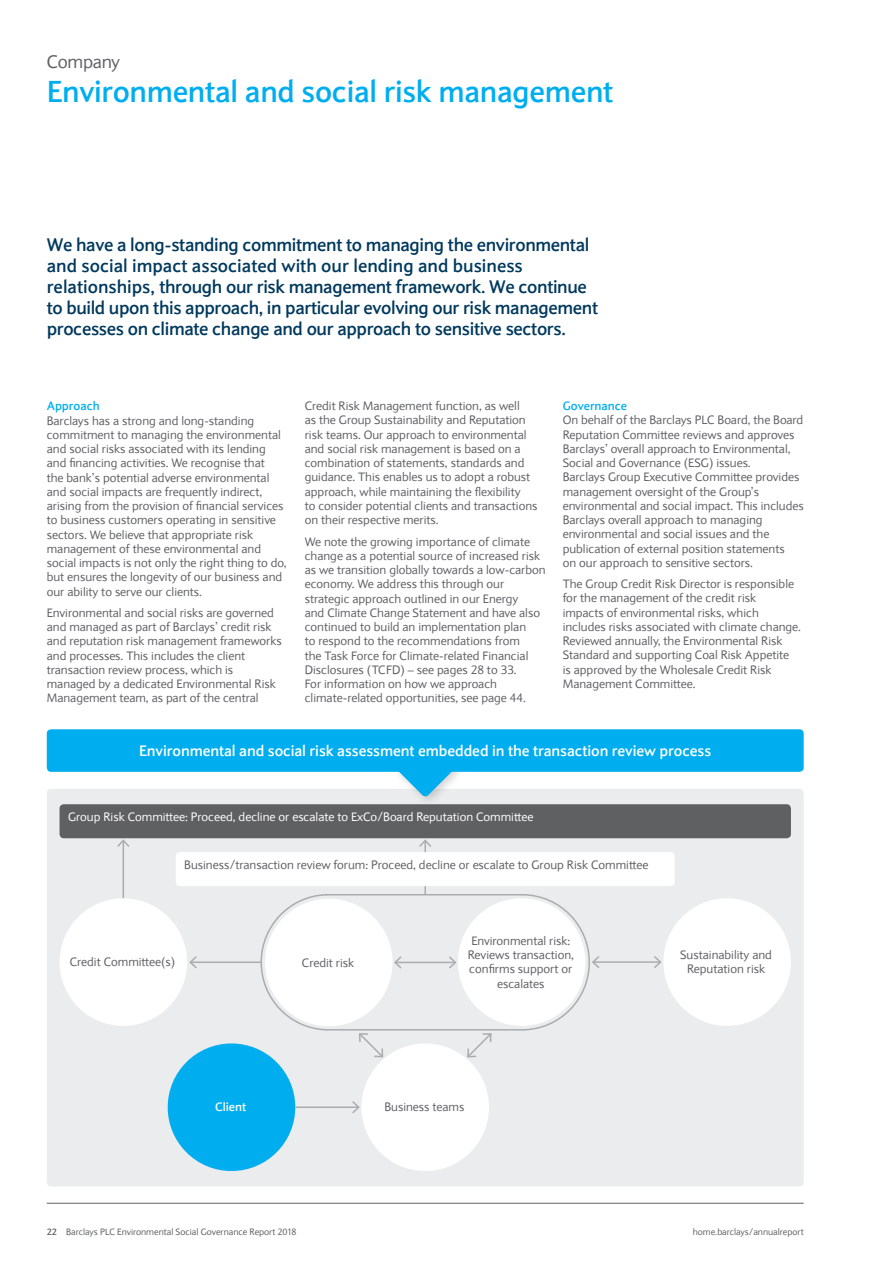
<style>
.page{position:relative;width:893px;height:1263px;background:#fff}
.page>*{position:absolute;margin:0;border:0;box-sizing:border-box;transform-origin:0 0}
.t1{font:700 30px "Expert Sans";letter-spacing:-.01em;color:#00aeef}
.t2{font:700 18px/21px "Expert Sans";letter-spacing:-.02em;color:#00395d}
.t3{font:18px "Expert Sans";letter-spacing:-.01em;color:#5f6062}
.t4{font:700 15px "Expert Sans";letter-spacing:-.005em;color:#fff}
.t5{font:12px/14.2px "Expert Sans";color:#5f6062}
.t6{font:12px "Expert Sans";color:#fff}
.t7{font:700 12px "Expert Sans";color:#00aeef}
.t8{font:700 12px "Expert Sans";color:#fff}
.t9{font:9px "Expert Sans";color:#5f6062}
.s1{font-weight:700}
</style>
<div class="page">
<hr style="left:47px;top:1203px;width:757px;height:1px;background:#5f6062">
<div style="left:47px;top:789px;width:757px;height:397px;background:#ebeced;border-radius:4px"></div>
<div style="left:60px;top:804px;width:731px;height:34px;background:#5f6062;border-radius:4px"></div>
<div style="left:176px;top:852px;width:499px;height:34px;background:#fff;border-radius:4px"></div>
<svg style="left:417px;top:838px;width:16px;height:14px"></svg>
<hr style="left:123px;top:840px;width:1px;height:58px;background:#aaacaf">
<svg style="left:116px;top:838px;width:15px;height:10px"></svg>
<svg style="left:424px;top:886px;width:2px;height:7px"></svg>
<div style="left:663px;top:898px;width:128px;height:128px;background:#fff;border-radius:50%"></div>
<div style="left:361px;top:1043px;width:128px;height:128px;background:#fff;border-radius:50%"></div>
<div style="left:60px;top:898px;width:127px;height:128px;background:#fff;border-radius:50%"></div>
<div style="left:168px;top:1043px;width:127px;height:128px;background:#00aeef;border-radius:50%"></div>
<svg style="left:260px;top:893px;width:330px;height:138px"></svg>
<hr style="left:593px;top:961px;width:67px;height:2px;background:#aaacaf">
<svg style="left:592px;top:956px;width:9px;height:12px"></svg>
<svg style="left:652px;top:956px;width:10px;height:12px"></svg>
<div style="left:458px;top:898px;width:127px;height:128px;background:#fff;border-radius:50%"></div>
<div style="left:265px;top:899px;width:128px;height:127px;background:#fff;border-radius:50%"></div>
<hr style="left:395px;top:962px;width:60px;height:1px;background:#aaacaf">
<svg style="left:393px;top:955px;width:10px;height:15px"></svg>
<svg style="left:447px;top:955px;width:11px;height:15px"></svg>
<hr style="left:190px;top:961px;width:72px;height:2px;background:#aaacaf">
<svg style="left:189px;top:956px;width:9px;height:12px"></svg>
<svg style="left:359px;top:1033px;width:26px;height:26px"></svg>
<svg style="left:466px;top:1033px;width:26px;height:26px"></svg>
<hr style="left:295px;top:1106px;width:64px;height:2px;background:#aaacaf">
<svg style="left:351px;top:1101px;width:9px;height:12px"></svg>
<div style="left:392px;top:735px;width:72px;height:72px;background:#231f20;opacity:.2"></div>
<svg style="left:395px;top:772px;width:60px;height:26px"></svg>
<div style="left:47px;top:729px;width:757px;height:43px;background:#00aeef;border-radius:4px"></div>
<h2 class="t3" style="left:47px;top:50px;width:75px">Company</h2>
<h1 class="t1" style="left:47px;top:72px;width:568px">Environmental and social risk management</h1>
<p class="t2" style="left:47px;top:233px;width:553px">We have a long-standing commitment to managing the environmental and social impact associated with our lending and business relationships, through our risk management framework. We continue to build upon this approach, in particular evolving our risk management processes on climate change and our approach to sensitive sectors.</p>
<p class="t7" style="left:47px;top:398px;width:54px">Approach</p>
<p class="t5" style="left:47px;top:413px;width:241px">Barclays has a strong and long-standing commitment to managing the environmental and social risks associated with its lending and financing activities. We recognise that<br>the bank’s potential adverse environmental and social impacts are frequently indirect, arising from the provision of financial services to business customers operating in sensitive sectors. We believe that appropriate risk management of these environmental and social impacts is not only the right thing to do, but ensures the longevity of our business and our ability to serve our clients.</p>
<p class="t5" style="left:47px;top:605px;width:237px">Environmental and social risks are governed and managed as part of Barclays’ credit risk and reputation risk management frameworks and processes. This includes the client transaction review process, which is managed by a dedicated Environmental Risk Management team, as part of the central</p>
<p class="t5" style="left:305px;top:399px;width:234px">Credit Risk Management function, as well<br>as the Group Sustainability and Reputation risk teams. Our approach to environmental and social risk management is based on a combination of statements, standards and guidance. This enables us to adopt a robust approach, while maintaining the flexibility<br>to consider potential clients and transactions on their respective merits.</p>
<p class="t5" style="left:305px;top:534px;width:242px">We note the growing importance of climate change as a potential source of increased risk as we transition globally towards a low-carbon economy. We address this through our strategic approach outlined in our Energy<br>and Climate Change Statement and have also continued to build an implementation plan<br>to respond to the recommendations from<br>the Task Force for Climate-related Financial Disclosures (TCFD) – see pages 28 to 33.<br>For information on how we approach climate-related opportunities, see page 44.</p>
<p class="t7" style="left:563px;top:398px;width:66px">Governance</p>
<p class="t5" style="left:563px;top:413px;width:242px">On behalf of the Barclays PLC Board, the Board Reputation Committee reviews and approves Barclays’ overall approach to Environmental, Social and Governance (ESG) issues.<br>Barclays Group Executive Committee provides management oversight of the Group’s environmental and social impact. This includes Barclays overall approach to managing environmental and social issues and the publication of external position statements<br>on our approach to sensitive sectors.</p>
<p class="t5" style="left:563px;top:577px;width:240px">The Group Credit Risk Director is responsible for the management of the credit risk<br>impacts of environmental risks, which includes risks associated with climate change.<br>Reviewed annually, the Environmental Risk Standard and supporting Coal Risk Appetite<br>is approved by the Wholesale Credit Risk Management Committee.</p>
<p class="t4" style="left:139px;top:741px;width:574px">Environmental and social risk assessment embedded in the transaction review process</p>
<p class="t6" style="left:68px;top:809px;width:467px">Group Risk Committee: Proceed, decline or escalate to ExCo/Board Reputation Committee</p>
<p class="t5" style="left:184px;top:857px;width:466px">Business/transaction review forum: Proceed, decline or escalate to Group Risk Committee</p>
<p class="t5" style="left:70px;top:955px;width:107px">Credit Committee(s)</p>
<p class="t5" style="left:302px;top:955px;width:54px">Credit risk</p>
<p class="t5" style="left:468px;top:933px;width:108px;text-align:center">Environmental risk:<br>Reviews transaction, confirms support or escalates</p>
<p class="t5" style="left:680px;top:948px;width:93px;text-align:center">Sustainability and<br>Reputation risk</p>
<p class="t8" style="left:215px;top:1099px;width:32px">Client</p>
<p class="t5" style="left:384px;top:1100px;width:82px">Business teams</p>
<p class="t9" style="left:47px;top:1226px;width:251px"><span class="s1">22</span> Barclays PLC Environmental Social Governance Report 2018</p>
<p class="t9" style="left:693px;top:1226px;width:112px">home.barclays/annualreport</p>
</div>
